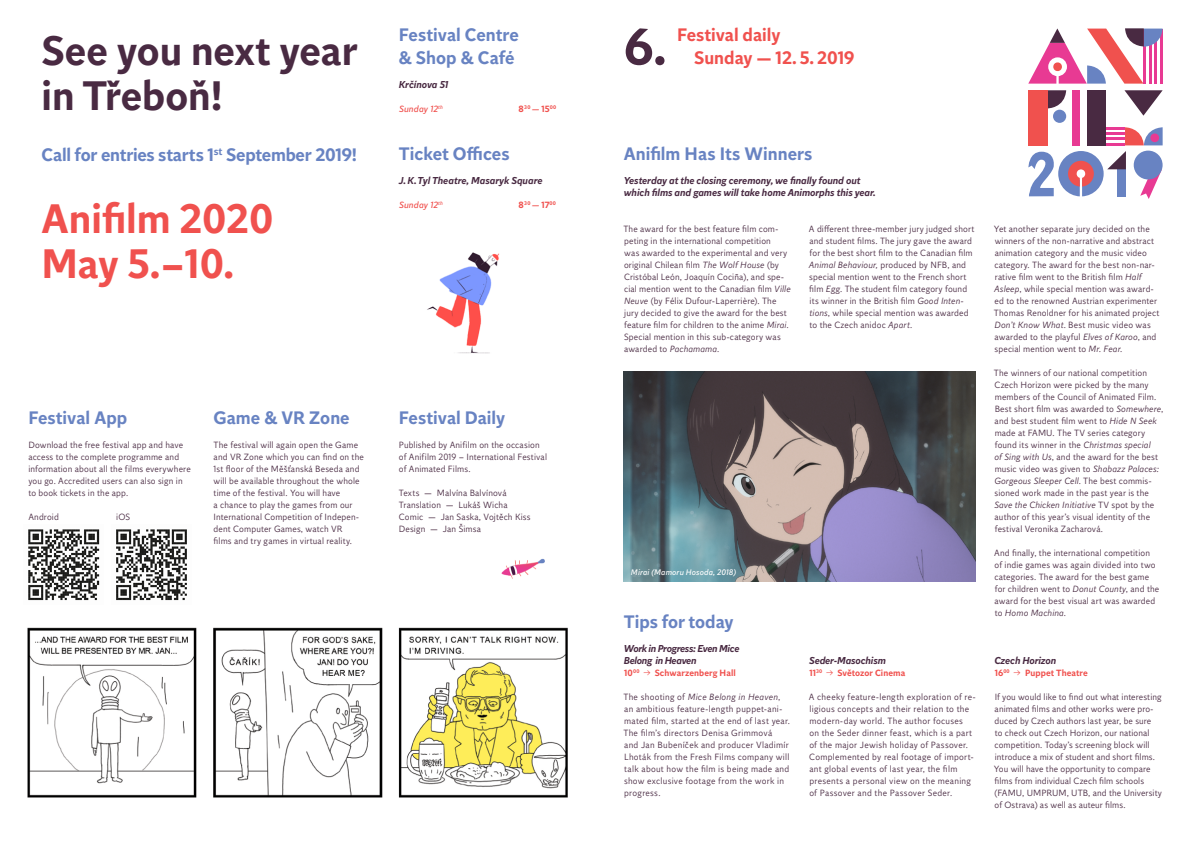
<style>
.page{position:relative;width:1191px;height:842px;background:#fff}
.page>*{position:absolute;margin:0;border:0;box-sizing:border-box;transform-origin:0 0}
.t1{font:500 51px "Independent Sans";color:#492a42}
.t2{font:500 41px/45px "Independent Sans";color:#492a42}
.t3{font:500 41px/45px "Independent Sans";color:#f0514e}
.t4{font:500 18px/23px "Independent Sans";color:#6883c2}
.t5{font:500 18px/23px "Independent Sans";color:#f0514e}
.t6{font:italic 500 10px/12px "Independent Sans";letter-spacing:-.005em;color:#492a42}
.t7{font:italic 500 10px/12px "Independent Sans";letter-spacing:-.03em;color:#492a42}
.t8{font:300 9px/12px "Independent Sans";letter-spacing:.015em;color:#492a42}
.t9{font:500 9px "Independent Sans";letter-spacing:.01em;color:#f0514e}
.t10{font:italic 9px "Independent Sans";letter-spacing:.015em;color:#f0514e}
.t11{font:italic 8px "Independent Sans";letter-spacing:.02em;color:#fff}
.t12{font:500 5.2px "Independent Sans";letter-spacing:.05em;color:#f0514e}
.s1{font-size:9px}
.s2{font-weight:400;font-style:italic;font-size:9px}
.s3{font-style:italic}
.s4{font-weight:300}
</style>
<div class="page">
<img style="left:28px;top:529px;width:72px;height:72px">
<img style="left:116px;top:529px;width:71px;height:72px">
<img style="left:501px;top:558px;width:44px;height:21px">
<img style="left:27px;top:627px;width:541px;height:171px">
<img style="left:427px;top:252px;width:72px;height:102px">
<img style="left:624px;top:372px;width:352px;height:210px">
<div style="left:1087px;top:90px;width:19px;height:55px;background:#492a42"></div>
<svg style="left:1047px;top:90px;width:19px;height:18px"></svg>
<div style="left:1028px;top:90px;width:19px;height:55px;background:#f0514e"></div>
<div style="left:1053px;top:110px;width:13px;height:13px;background:#6883c2;border-radius:50%"></div>
<div style="left:1072px;top:90px;width:7px;height:55px;background:#e83a93"></div>
<svg style="left:1028px;top:28px;width:134px;height:56px"></svg>
<svg style="left:1106px;top:127px;width:56px;height:18px"></svg>
<div style="left:1150px;top:133px;width:9px;height:9px;background:#e83a93;border-radius:50%"></div>
<svg style="left:1124px;top:90px;width:38px;height:26px"></svg>
<svg style="left:1140px;top:171px;width:21px;height:28px"></svg>
<div style="left:1133px;top:151px;width:29px;height:28px;background:#6883c2;border-radius:50%"></div>
<svg style="left:1028px;top:151px;width:98px;height:45px"></svg>
<h2 class="t2" style="left:42px;top:28px;width:317px">See you next year in Třeboň!</h2>
<h3 class="t4" style="left:42px;top:143px;width:317px">Call for entries starts 1<sup>st</sup> September 2019!</h3>
<h2 class="t3" style="left:42px;top:196px;width:233px">Anifilm 2020<br>May 5.–10.</h2>
<h3 class="t4" style="left:399px;top:24px;width:122px">Festival Centre &amp; Shop &amp; Café</h3>
<p class="t6" style="left:399px;top:79px;width:51px">Krčínova 51</p>
<p class="t10" style="left:399px;top:104px;width:45px">Sunday 12<sup>th</sup></p>
<p class="t12" style="left:518px;top:104px;width:40px"><span class="s1">8</span>30 <span class="s2">—</span> <span class="s1">15</span>00</p>
<h3 class="t4" style="left:399px;top:143px;width:112px">Ticket Offices</h3>
<p class="t6" style="left:399px;top:175px;width:145px">J. K. Tyl Theatre, Masaryk Square</p>
<p class="t10" style="left:399px;top:200px;width:45px">Sunday 12<sup>th</sup></p>
<p class="t12" style="left:518px;top:200px;width:39px"><span class="s1">8</span>30 <span class="s2">—</span> <span class="s1">17</span>00</p>
<h3 class="t4" style="left:28px;top:407px;width:100px">Festival App</h3>
<h3 class="t4" style="left:214px;top:407px;width:138px">Game &amp; VR Zone</h3>
<h3 class="t4" style="left:399px;top:407px;width:108px">Festival Daily</h3>
<p class="t8" style="left:28px;top:439px;width:164px">Download the free festival app and have access to the complete programme and information about all the films everywhere you go. Accredited users can also sign in to book tickets in the app.</p>
<p class="t8" style="left:399px;top:439px;width:150px">Published by Anifilm on the occasion of Anifilm 2019 – International Festival of Animated Films.</p>
<p class="t8" style="left:214px;top:439px;width:152px">The festival will again open the Game and VR Zone which you can find on the 1st floor of the Měšťanská Beseda and will be available throughout the whole time of the festival. You will have<br>a chance to play the games from our International Competition of Indepen&shy;dent Computer Games, watch VR<br>films and try games in virtual reality.</p>
<p class="t8" style="left:399px;top:487px;width:133px">Texts — Malvína Balvínová<br>Translation — Lukáš Wicha<br>Comic — Jan Saska, Vojtěch Kiss<br>Design — Jan Šimsa</p>
<p class="t8" style="left:28px;top:511px;width:32px">Android</p>
<p class="t8" style="left:116px;top:511px;width:15px">iOS</p>
<h1 class="t1" style="left:624px;top:13px;width:44px">6.</h1>
<h3 class="t5" style="left:694px;top:24px;width:162px;text-indent:-17px">Festival daily<br>Sunday — 12. 5. 2019</h3>
<h3 class="t4" style="left:624px;top:143px;width:190px">Anifilm Has Its Winners</h3>
<p class="t6" style="left:624px;top:175px;width:253px">Yesterday at the closing ceremony, we finally found out which films and games will take home Animorphs this year.</p>
<p class="t8" style="left:623px;top:223px;width:169px">The award for the best feature film com&shy;peting in the international competition<br>was awarded to the experimental and very original Chilean film <span class="s3">The Wolf House</span> (by Cristóbal León, Joaquín Cociña), and spe&shy;cial mention went to the Canadian film <span class="s3">Ville Neuve</span> (by Félix Dufour-Laperrière). The jury decided to give the award for the best feature film for children to the anime <span class="s3">Mirai.<br></span>Special mention in this sub-category was awarded to <span class="s3">Pachamama</span>.</p>
<p class="t8" style="left:809px;top:223px;width:167px">A different three-member jury judged short and student films. The jury gave the award for the best short film to the Canadian film <span class="s3">Animal Behaviour,</span> produced by NFB, and special mention went to the French short film <span class="s3">Egg</span>. The student film category found its winner in the British film <span class="s3">Good Inten&shy;tions</span>, while special mention was awarded to the Czech anidoc <span class="s3">Apart</span>.</p>
<p class="t8" style="left:994px;top:223px;width:167px">Yet another separate jury decided on the winners of the non-narrative and abstract animation category and the music video category. The award for the best non-nar&shy;rative film went to the British film <span class="s3">Half Asleep</span>, while special mention was award&shy;ed to the renowned Austrian experimenter Thomas Renoldner for his animated project <span class="s3">Don’t Know What</span>. Best music video was awarded to the playful <span class="s3">Elves of Karoo</span>, and special mention went to <span class="s3">Mr. Fear</span>.</p>
<p class="t8" style="left:994px;top:367px;width:171px">The winners of our national competition Czech Horizon were picked by the many members of the Council of Animated Film.<br>Best short film was awarded to <span class="s3">Somewhere</span>, and best student film went to <span class="s3">Hide N Seek </span>made at FAMU. The TV series category found its winner in the <span class="s3">Christmas special<br>of Sing with Us</span>, and the award for the best music video was given to <span class="s3">Shabazz Palaces:<br>Gorgeous Sleeper Cell</span>. The best commis&shy;sioned work made in the past year is the <span class="s3">Save the Chicken Initiative</span> TV spot by the author of this year’s visual identity of the festival Veronika Zacharová.</p>
<p class="t8" style="left:994px;top:547px;width:167px">And finally, the international competition of indie games was again divided into two categories. The award for the best game for children went to <span class="s3">Donut County</span>, and the award for the best visual art was awarded to <span class="s3">Homo Machina</span>.</p>
<p class="t11" style="left:631px;top:567px;width:107px">Mirai (Mamoru Hosoda, 2018)</p>
<p class="t11" style="left:631px;top:568px;width:90px">Pacer (Guy Roland, 1995)</p>
<h3 class="t4" style="left:624px;top:611px;width:111px">Tips for today</h3>
<p class="t7" style="left:624px;top:643px;width:117px">Work in Progress: Even Mice<br>Belong in Heaven</p>
<p class="t9" style="left:624px;top:667px;width:113px">10<sup>00</sup> <span class="s4">-&gt;</span> Schwarzenberg Hall</p>
<p class="t8" style="left:623px;top:691px;width:168px">The shooting of <span class="s3">Mice Belong in Heaven</span>, an ambitious feature-length puppet-ani&shy;mated film, started at the end of last year.<br>The film’s directors Denisa Grimmová<br>and Jan Bubeníček and producer Vladimír Lhoták from the Fresh Films company will talk about how the film is being made and show exclusive footage from the work in progress.</p>
<p class="t6" style="left:809px;top:655px;width:78px">Seder-Masochism</p>
<p class="t9" style="left:809px;top:667px;width:97px">11<sup>30</sup> <span class="s4">-&gt;</span> Světozor Cinema</p>
<p class="t8" style="left:809px;top:691px;width:168px">A cheeky feature-length exploration of re&shy;ligious concepts and their relation to the modern-day world. The author focuses<br>on the Seder dinner feast, which is a part of the major Jewish holiday of Passover.<br>Complemented by real footage of import&shy;ant global events of last year, the film presents a personal view on the meaning of Passover and the Passover Seder.</p>
<p class="t6" style="left:994px;top:655px;width:63px">Czech Horizon</p>
<p class="t9" style="left:994px;top:667px;width:95px">16<sup>00</sup> <span class="s4">-&gt;</span> Puppet Theatre</p>
<p class="t8" style="left:993px;top:691px;width:170px">If you would like to find out what interesting animated films and other works were pro&shy;duced by Czech authors last year, be sure<br>to check out Czech Horizon, our national competition. Today’s screening block will introduce a mix of student and short films.<br>You will have the opportunity to compare films from individual Czech film schools (FAMU, UMPRUM, UTB, and the University of Ostrava) as well as auteur films.</p>
</div>
